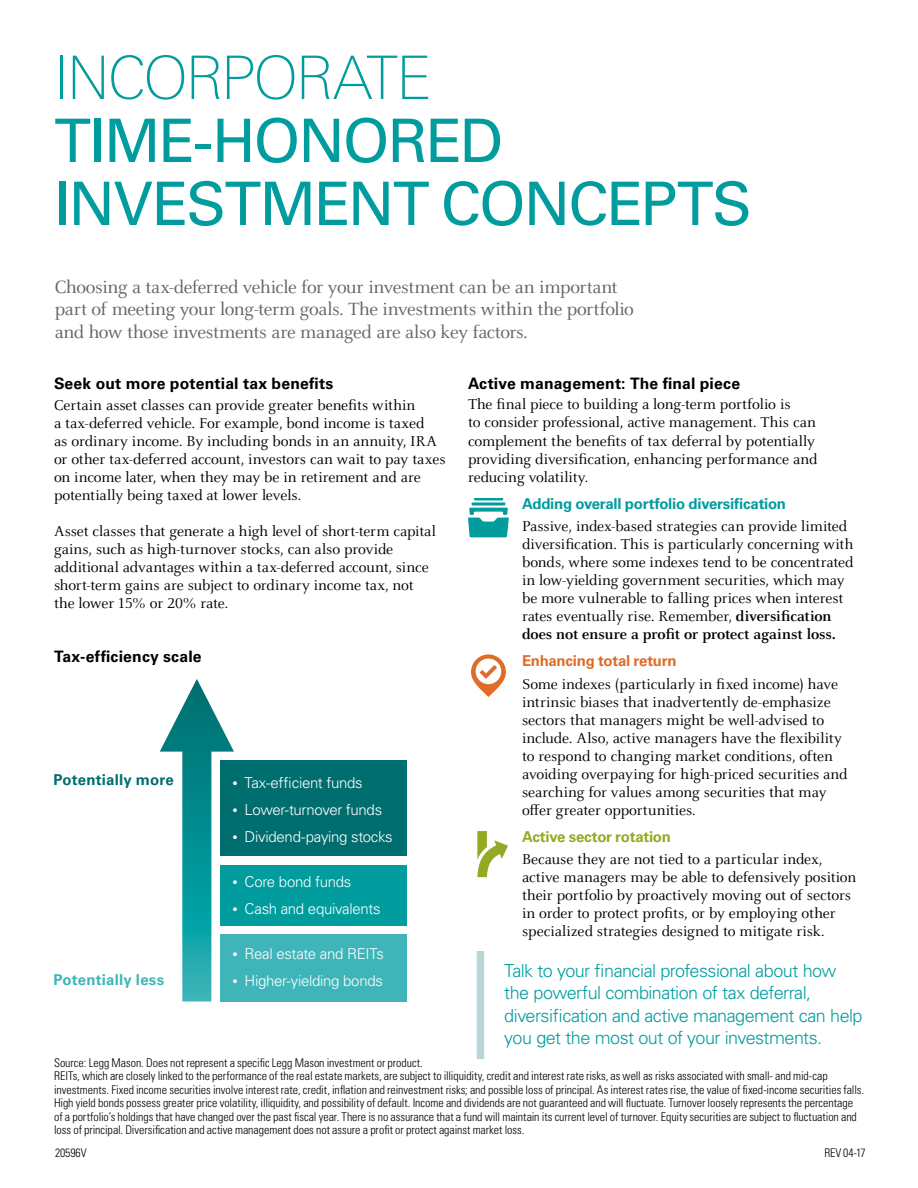
<style>
.page{position:relative;width:918px;height:1188px;background:#fff}
.page>*{position:absolute;margin:0;border:0;box-sizing:border-box;transform-origin:0 0}
.t1{font:60px/63px "Univers LT Std";letter-spacing:-.03em;color:#009c9e}
.t2{font:100 60px "Linotype Univers 230";letter-spacing:-.04em;color:#009c9e}
.t3{font:19.5px/22.5px "Celeste OT";letter-spacing:-.02em;color:#636466}
.t4{font:300 18px/22.5px "Univers LT Std";letter-spacing:-.03em;color:#009c9e}
.t5{font:15.75px/18px "Celeste OT";letter-spacing:-.005em;color:#000}
.t6{font:700 15.75px "Univers LT Std";letter-spacing:.01em;color:#000}
.t7{font:300 15px "Univers LT Std";letter-spacing:-.02em;color:#fff}
.t8{font:700 15px "Univers LT Std";letter-spacing:-.02em;color:#009c9e}
.t9{font:700 15px "Univers LT Std";letter-spacing:-.02em;color:#df6d28}
.t10{font:700 15px "Univers LT Std";letter-spacing:-.015em;color:#94aa24}
.t11{font:700 15px "Univers LT Std";letter-spacing:.01em;color:#006d6f}
.t12{font:700 15px "Univers LT Std";letter-spacing:.01em;color:#3fb5b9}
.t13{font:300 condensed 12px/13.5px "Univers LT Std";letter-spacing:-.005em;color:#000}
.s1{font-weight:700}
.s2{font-size:10.5px}
</style>
<div class="page">
<div style="left:220px;top:760px;width:186px;height:96px;background:#006d6f"></div>
<div style="left:220px;top:865px;width:186px;height:61px;background:#009c9e"></div>
<div style="left:220px;top:934px;width:186px;height:68px;background:#3fb5b9"></div>
<svg style="left:471px;top:654px;width:35px;height:43px"></svg>
<svg style="left:160px;top:679px;width:74px;height:323px"></svg>
<svg style="left:468px;top:498px;width:41px;height:39px"></svg>
<div style="left:477px;top:951px;width:7px;height:108px;background:#b8d6d7"></div>
<svg style="left:477px;top:831px;width:31px;height:46px"></svg>
<h1 class="t2" style="left:54px;top:44px;width:379px">INCORPORATE</h1>
<h1 class="t1" style="left:54px;top:110px;width:699px">TIME-HONORED<br>INVESTMENT CONCEPTS</h1>
<p class="t3" style="left:55px;top:275px;width:581px">Choosing a tax-deferred vehicle for your investment can be an important part of meeting your long-term goals. The investments within the portfolio and how those investments are managed are also key factors.</p>
<p class="t6" style="left:468px;top:374px;width:274px">Active management: The final piece</p>
<p class="t5" style="left:468px;top:396px;width:351px">The final piece to building a long-term portfolio is<br>to consider professional, active management. This can complement the benefits of tax deferral by potentially providing diversification, enhancing performance and reducing volatility.</p>
<p class="t8" style="left:522px;top:494px;width:266px">Adding overall portfolio diversification</p>
<p class="t5" style="left:522px;top:517px;width:333px">Passive, index-based strategies can provide limited diversification. This is particularly concerning with bonds, where some indexes tend to be concentrated in low-yielding government securities, which may be more vulnerable to falling prices when interest rates eventually rise. Remember, <span class="s1">diversification does not ensure a profit or protect against loss.</span></p>
<p class="t9" style="left:522px;top:652px;width:156px">Enhancing total return</p>
<p class="t5" style="left:522px;top:675px;width:327px">Some indexes (particularly in fixed income) have intrinsic biases that inadvertently de-emphasize sectors that managers might be well-advised to include. Also, active managers have the flexibility to respond to changing market conditions, often avoiding overpaying for high-priced securities and searching for values among securities that may offer greater opportunities.</p>
<p class="t10" style="left:522px;top:827px;width:150px">Active sector rotation</p>
<p class="t5" style="left:522px;top:850px;width:336px">Because they are not tied to a particular index, active managers may be able to defensively position their portfolio by proactively moving out of sectors in order to protect profits, or by employing other specialized strategies designed to mitigate risk.</p>
<p class="t6" style="left:54px;top:374px;width:281px">Seek out more potential tax benefits</p>
<p class="t5" style="left:54px;top:396px;width:393px">Certain asset classes can provide greater benefits within<br>a tax-deferred vehicle. For example, bond income is taxed<br>as ordinary income. By including bonds in an annuity, IRA or other tax-deferred account, investors can wait to pay taxes on income later, when they may be in retirement and are potentially being taxed at lower levels.</p>
<p class="t5" style="left:54px;top:522px;width:383px">Asset classes that generate a high level of short-term capital gains, such as high-turnover stocks, can also provide additional advantages within a tax-deferred account, since short-term gains are subject to ordinary income tax, not the lower 15% or 20% rate.</p>
<p class="t6" style="left:54px;top:648px;width:149px">Tax-efficiency scale</p>
<p class="t11" style="left:54px;top:771px;width:122px">Potentially more</p>
<p class="t7" style="left:232px;top:773px;width:132px"><span class="s2">•</span> Tax-efficient funds</p>
<p class="t7" style="left:232px;top:800px;width:151px"><span class="s2">•</span> Lower-turnover funds</p>
<p class="t7" style="left:232px;top:827px;width:162px"><span class="s2">•</span> Dividend-paying stocks</p>
<p class="t7" style="left:232px;top:872px;width:120px"><span class="s2">•</span> Core bond funds</p>
<p class="t7" style="left:232px;top:899px;width:150px"><span class="s2">•</span> Cash and equivalents</p>
<p class="t7" style="left:232px;top:944px;width:153px"><span class="s2">•</span> Real estate and REITs</p>
<p class="t7" style="left:232px;top:971px;width:152px"><span class="s2">•</span> Higher-yielding bonds</p>
<p class="t12" style="left:54px;top:971px;width:112px">Potentially less</p>
<p class="t4" style="left:504px;top:959px;width:360px">Talk to your financial professional about how the powerful combination of tax deferral, diversification and active management can help you get the most out of your investments.</p>
<p class="t13" style="left:54px;top:1056px;width:812px">Source: Legg Mason. Does not represent a specific Legg Mason investment or product.<br>REITs, which are closely linked to the performance of the real estate markets, are subject to illiquidity, credit and interest rate risks, as well as risks associated with small- and mid-cap investments. Fixed income securities involve interest rate, credit, inflation and reinvestment risks; and possible loss of principal. As interest rates rise, the value of fixed-income securities falls.<br>High yield bonds possess greater price volatility, illiquidity, and possibility of default. Income and dividends are not guaranteed and will fluctuate. Turnover loosely represents the percentage of a portfolio’s holdings that have changed over the past fiscal year. There is no assurance that a fund will maintain its current level of turnover. Equity securities are subject to fluctuation and loss of principal. Diversification and active management does not assure a profit or protect against market loss.</p>
<p class="t13" style="left:55px;top:1146px;width:33px">20596V</p>
<p class="t13" style="left:825px;top:1146px;width:43px">REV 04-17</p>
</div>
